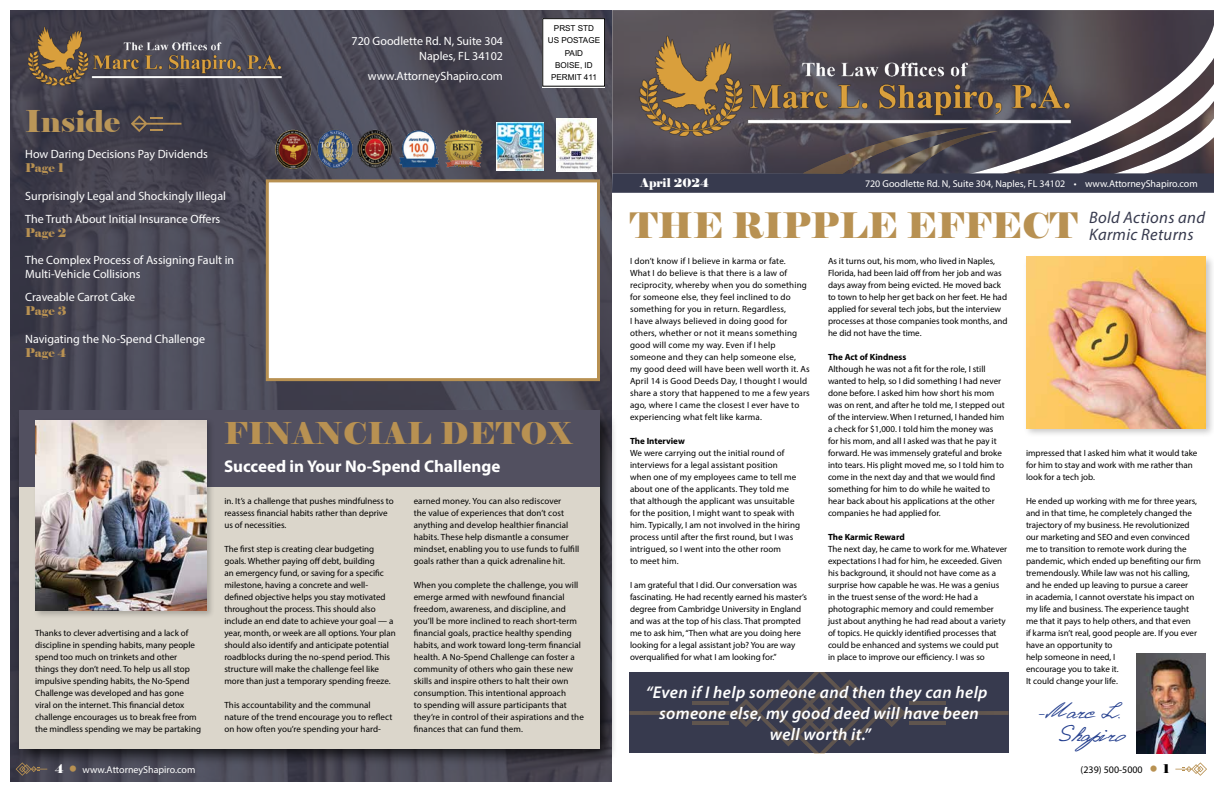
<style>
.page{position:relative;width:1224px;height:792px;background:#fff}
.page>*{position:absolute;margin:0;border:0;box-sizing:border-box;transform-origin:0 0}
.t1{font:34.9px "Elephant";color:#b89152}
.t2{font:30px "Elephant";letter-spacing:.02em;color:#b89152}
.t3{font:30px "Elephant";color:#ba9658}
.t4{font:26.3px/23px "Denistina";color:#25408f;text-align:right}
.t5{font:italic 600 17px/21px "Myriad Pro";letter-spacing:.02em;color:#fff;text-align:center}
.t6{font:700 17px "Myriad Pro";color:#fff}
.t7{font:italic 16.6px/17.5px "Myriad Pro";letter-spacing:.02em;color:#373a4e}
.t8{font:12px/23px "Myriad Pro";color:#fff}
.t9{font:12px "Elephant";color:#b89152}
.t10{font:12px "Elephant";color:#fff}
.t11{font:10px "Myriad Pro";color:#fff}
.t12{font:10px "Myriad Pro";color:#000}
.t13{font:9px/12px "Myriad Pro";color:#000}
.t14{font:9px/12px "Myriad Pro";letter-spacing:.02em;color:#000}
.t15{font:700 9px "Myriad Pro";color:#000}
.t16{font:8.1px/12.2px "Arial";color:#000;text-align:center}
.s1{font-family:"Elephant";font-size:12px}
.s2{font-family:"Elephant";font-size:12px;color:#b89152}
</style>
<div class="page">
<img style="left:612px;top:10px;width:602px;height:45px">
<img style="left:10px;top:10px;width:602px;height:772px">
<div style="left:13px;top:410px;width:605px;height:357px;background:#000;opacity:.75"></div>
<div style="left:19px;top:416px;width:581px;height:333px;background:#dbd6cb"></div>
<div style="left:266px;top:179px;width:334px;height:202px;background:#fff;border:3px solid #b89152"></div>
<svg style="left:131px;top:115px;width:50px;height:17px"></svg>
<div style="left:542px;top:18px;width:63px;height:70px;background:#fff"></div>
<div style="left:542px;top:18px;width:63px;height:69px;border:1px solid #000"></div>
<svg style="left:16px;top:762px;width:31px;height:14px"></svg>
<svg style="left:1175px;top:762px;width:32px;height:14px"></svg>
<img style="left:496px;top:122px;width:47px;height:48px">
<img style="left:269px;top:127px;width:218px;height:44px">
<img style="left:556px;top:118px;width:40px;height:53px">
<svg style="left:612px;top:55px;width:602px;height:138px;background:#615d67"></svg>
<img style="left:881px;top:154px;width:117px;height:19px">
<svg style="left:629px;top:672px;width:380px;height:81px"></svg>
<div style="left:633px;top:671px;width:369px;height:85px;background:#373a4e;opacity:.75"></div>
<img style="left:631px;top:19px;width:449px;height:135px">
<img style="left:23px;top:16px;width:264px;height:79px">
<img style="left:1136px;top:653px;width:69px;height:100px">
<div style="left:19px;top:410px;width:581px;height:77px;background:#525060"></div>
<div style="left:1023px;top:254px;width:193px;height:184px;background:#000;opacity:.22"></div>
<img style="left:1026px;top:257px;width:180px;height:171px">
<div style="left:33px;top:418px;width:182px;height:201px;background:#000;opacity:.22"></div>
<img style="left:35px;top:420px;width:171px;height:191px">
<div style="left:1214px;top:0;width:10px;height:792px;background:#fff"></div>
<h2 class="t3" style="left:25px;top:102px;width:96px">Inside</h2>
<h3 class="t8" style="left:25px;top:142px;width:184px">How Daring Decisions Pay Dividends</h3>
<h3 class="t9" style="left:25px;top:160px;width:40px">Page 1</h3>
<h3 class="t8" style="left:25px;top:184px;width:202px">Surprisingly Legal and Shockingly Illegal<br>The Truth About Initial Insurance Offers</h3>
<h3 class="t9" style="left:25px;top:225px;width:43px">Page 2</h3>
<h3 class="t8" style="left:25px;top:253px;width:210px;line-height:14px">The Complex Process of Assigning Fault in<br>Multi-Vehicle Collisions</h3>
<h3 class="t8" style="left:25px;top:285px;width:111px">Craveable Carrot Cake</h3>
<h3 class="t9" style="left:25px;top:303px;width:43px">Page 3</h3>
<h3 class="t8" style="left:25px;top:327px;width:182px">Navigating the No-Spend Challenge</h3>
<h3 class="t9" style="left:25px;top:345px;width:42px">Page 4</h3>
<h3 class="t8" style="left:352px;top:33px;width:153px;line-height:15px;text-align:right">720 Goodlette Rd. N, Suite 304<br>Naples, FL 34102</h3>
<h3 class="t8" style="left:368px;top:64px;width:137px">www.AttorneyShapiro.com</h3>
<p class="t16" style="left:548px;top:22px;width:54px">PRST STD<br>US POSTAGE<br>PAID<br>BOISE, ID<br>PERMIT 411</p>
<p class="t13" style="left:35px;top:627px;width:167px">Thanks to clever advertising and a lack of discipline in spending habits, many people spend too much on trinkets and other things they don’t need. To help us all stop impulsive spending habits, the No-Spend Challenge was developed and has gone viral on the internet. This financial detox challenge encourages us to break free from the mindless spending we may be partaking</p>
<h2 class="t2" style="left:224px;top:415px;width:349px">FINANCIAL DETOX</h2>
<h3 class="t6" style="left:224px;top:455px;width:278px">Succeed in Your No-Spend Challenge</h3>
<p class="t13" style="left:224px;top:495px;width:171px">in. It’s a challenge that pushes mindfulness to reassess financial habits rather than deprive us of necessities.</p>
<p class="t13" style="left:224px;top:543px;width:173px">The first step is creating clear budgeting goals. Whether paying off debt, building<br>an emergency fund, or saving for a specific milestone, having a concrete and well&shy;defined objective helps you stay motivated throughout the process. This should also include an end date to achieve your goal — a year, month, or week are all options. Your plan should also identify and anticipate potential roadblocks during the no-spend period. This structure will make the challenge feel like more than just a temporary spending freeze.</p>
<p class="t13" style="left:224px;top:699px;width:169px">This accountability and the communal nature of the trend encourage you to reflect on how often you’re spending your hard-</p>
<p class="t13" style="left:414px;top:495px;width:167px">earned money. You can also rediscover<br>the value of experiences that don’t cost anything and develop healthier financial habits. These help dismantle a consumer mindset, enabling you to use funds to fulfill goals rather than a quick adrenaline hit.</p>
<p class="t13" style="left:414px;top:579px;width:172px">When you complete the challenge, you will emerge armed with newfound financial freedom, awareness, and discipline, and you’ll be more inclined to reach short-term financial goals, practice healthy spending habits, and work toward long-term financial health. A No-Spend Challenge can foster a community of others who gain these new skills and inspire others to halt their own consumption. This intentional approach<br>to spending will assure participants that they’re in control of their aspirations and the finances that can fund them.</p>
<h3 class="t10" style="left:640px;top:175px;width:70px">April 2024</h3>
<p class="t11" style="left:865px;top:177px;width:334px">720 Goodlette Rd. N, Suite 304, Naples, FL 34102 • www.AttorneyShapiro.com</p>
<h3 class="t7" style="left:1089px;top:208px;width:117px">Bold Actions and<br>Karmic Returns</h3>
<h1 class="t1" style="left:630px;top:204px;width:449px">THE RIPPLE EFFECT</h1>
<p class="t14" style="left:630px;top:255px;width:181px">I don’t know if I believe in karma or fate.<br>What I do believe is that there is a law of reciprocity, whereby when you do something for someone else, they feel inclined to do something for you in return. Regardless,<br>I have always believed in doing good for others, whether or not it means something good will come my way. Even if I help someone and they can help someone else, my good deed will have been well worth it. As April 14 is Good Deeds Day, I thought I would share a story that happened to me a few years ago, where I came the closest I ever have to experiencing what felt like karma.</p>
<p class="t15" style="left:630px;top:435px;width:56px">The Interview</p>
<p class="t13" style="left:630px;top:447px;width:172px">We were carrying out the initial round of interviews for a legal assistant position when one of my employees came to tell me about one of the applicants. They told me that although the applicant was unsuitable for the position, I might want to speak with him. Typically, I am not involved in the hiring process until after the first round, but I was intrigued, so I went into the other room<br>to meet him.</p>
<p class="t13" style="left:630px;top:579px;width:179px">I am grateful that I did. Our conversation was fascinating. He had recently earned his master’s degree from Cambridge University in England and was at the top of his class. That prompted me to ask him, “Then what are you doing here looking for a legal assistant job? You are way overqualified for what I am looking for.”</p>
<p class="t13" style="left:828px;top:255px;width:181px">As it turns out, his mom, who lived in Naples, Florida, had been laid off from her job and was days away from being evicted. He moved back to town to help her get back on her feet. He had applied for several tech jobs, but the interview processes at those companies took months, and he did not have the time.</p>
<p class="t15" style="left:828px;top:351px;width:80px">The Act of Kindness</p>
<p class="t13" style="left:828px;top:363px;width:178px">Although he was not a fit for the role, I still wanted to help, so I did something I had never done before. I asked him how short his mom was on rent, and after he told me, I stepped out of the interview. When I returned, I handed him a check for $1,000. I told him the money was for his mom, and all I asked was that he pay it forward. He was immensely grateful and broke into tears. His plight moved me, so I told him to come in the next day and that we would find something for him to do while he waited to hear back about his applications at the other companies he had applied for.</p>
<p class="t15" style="left:828px;top:531px;width:78px">The Karmic Reward</p>
<p class="t13" style="left:828px;top:543px;width:181px">The next day, he came to work for me. Whatever expectations I had for him, he exceeded. Given his background, it should not have come as a surprise how capable he was. He was a genius in the truest sense of the word: He had a photographic memory and could remember just about anything he had read about a variety of topics. He quickly identified processes that could be enhanced and systems we could put in place to improve our efficiency. I was so</p>
<p class="t13" style="left:1026px;top:447px;width:173px">impressed that I asked him what it would take for him to stay and work with me rather than look for a tech job.</p>
<p class="t13" style="left:1026px;top:495px;width:176px">He ended up working with me for three years, and in that time, he completely changed the trajectory of my business. He revolutionized our marketing and SEO and even convinced me to transition to remote work during the pandemic, which ended up benefiting our firm tremendously. While law was not his calling, and he ended up leaving to pursue a career<br>in academia, I cannot overstate his impact on my life and business. The experience taught me that it pays to help others, and that even<br>if karma isn’t real, good people are. If you ever have an opportunity to<br>help someone in need, I<br>encourage you to take it.<br>It could change your life.</p>
<h3 class="t5" style="left:646px;top:682px;width:343px">“Even if I help someone and then they can help someone else, my good deed will have been well worth it.”</h3>
<h3 class="t4" style="left:1038px;top:702px;width:88px">-Marc L.<br>Shapiro</h3>
<p class="t11" style="left:55px;top:763px;width:142px"><span class="s1">4</span> <span class="s2">•</span> www.AttorneyShapiro.com</p>
<p class="t12" style="left:1081px;top:763px;width:90px">(239) 500-5000 <span class="s2">•</span> <span class="s1">1</span></p>
</div>
